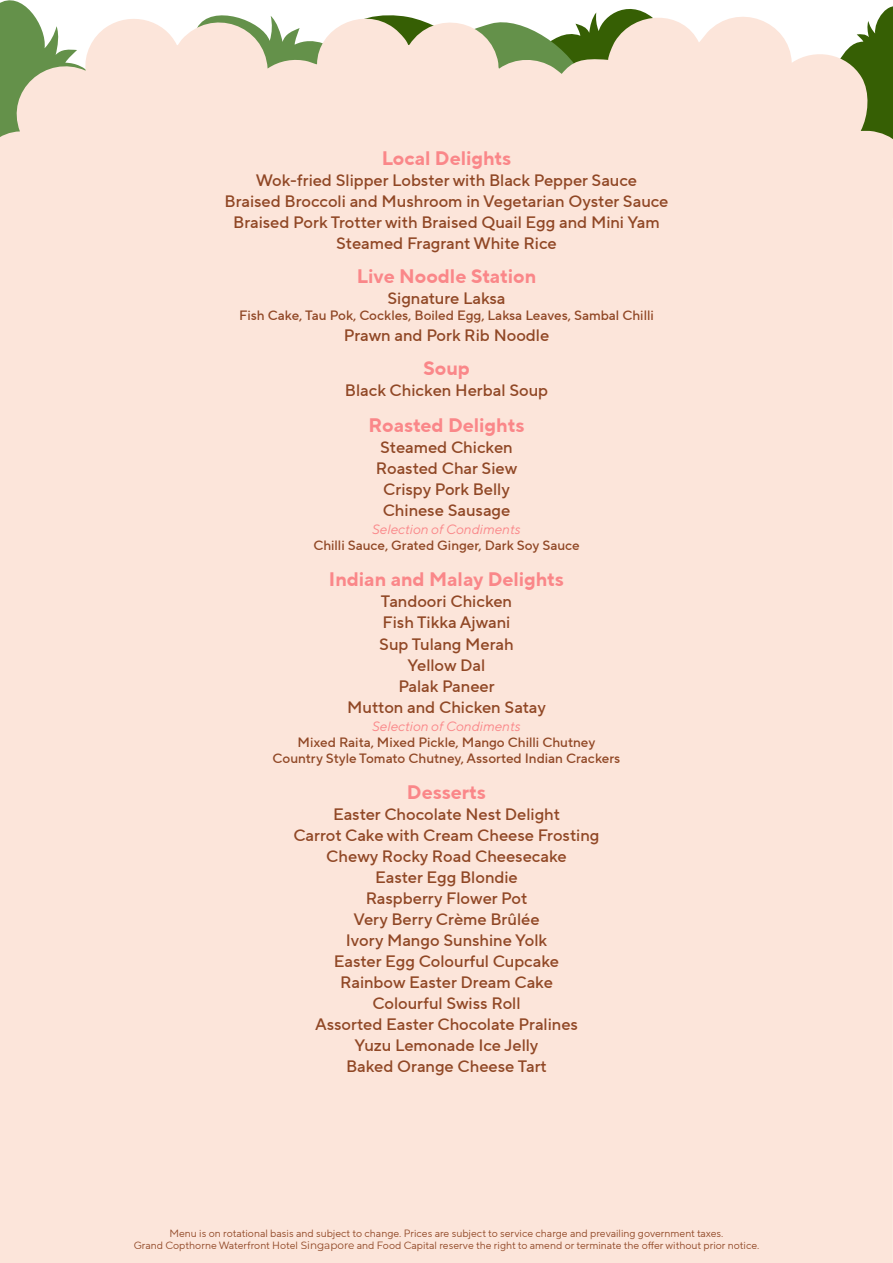
<style>
.page{position:relative;width:893px;height:1263px;background:#fff}
.page>*{position:absolute;margin:0;border:0;box-sizing:border-box;transform-origin:0 0}
.t1{font:700 19.5px "TT Norms Pro";color:#fa8789}
.t2{font:500 16.5px/21px "TT Norms Pro";color:#904725;text-align:center}
.t3{font:500 13.5px/16.2px "TT Norms Pro";color:#904725;text-align:center}
.t4{font:italic 13.5px "TT Norms";color:#fa8789}
.t5{font:10.5px/12.6px "TT Norms Pro";color:#904725;text-align:center}
.s1{font-family:"Montserrat"}
</style>
<div class="page">
<div style="left:0;top:1px;width:893px;height:1262px;background:#fce5da"></div>
<p class="t1" style="left:382px;top:143px;width:131px">Local Delights</p>
<p class="t2" style="left:225px;top:169px;width:445px">Wok-fried Slipper Lobster with Black Pepper Sauce<br>Braised Broccoli and Mushroom in Vegetarian Oyster Sauce Braised Pork Trotter with Braised Quail Egg and Mini Yam Steamed Fragrant White Rice</p>
<p class="t1" style="left:357px;top:262px;width:181px">Live Noodle Station</p>
<p class="t2" style="left:387px;top:287px;width:120px">Signature Laksa</p>
<p class="t3" style="left:239px;top:307px;width:416px">Fish Cake, Tau Pok, Cockles, Boiled Egg, Laksa Leaves, Sambal Chilli</p>
<p class="t2" style="left:344px;top:325px;width:207px">Prawn and Pork Rib Noodle</p>
<p class="t1" style="left:423px;top:354px;width:48px">Soup</p>
<p class="t2" style="left:345px;top:380px;width:205px">Black Chicken Herbal Soup</p>
<p class="t1" style="left:368px;top:411px;width:157px">Roasted Delights</p>
<p class="t2" style="left:376px;top:437px;width:143px">Steamed Chicken<br>Roasted Char Siew<br>Crispy Pork Belly<br>Chinese Sausage</p>
<p class="t4" style="left:372px;top:521px;width:150px">Selection of Condiments</p>
<p class="t3" style="left:313px;top:538px;width:268px">Chilli Sauce, Grated Ginger, Dark Soy Sauce</p>
<p class="t1" style="left:329px;top:565px;width:237px">Indian and Malay Delights</p>
<p class="t2" style="left:347px;top:591px;width:200px">Tandoori Chicken<br>Fish Tikka Ajwani<br>Sup Tulang Merah<br>Yellow Dal<br>Palak Paneer<br>Mutton and Chicken Satay</p>
<p class="t4" style="left:372px;top:717px;width:150px">Selection of Condiments</p>
<p class="t3" style="left:273px;top:734px;width:349px">Mixed Raita, Mixed Pickle, Mango Chilli Chutney<br>Country Style Tomato Chutney, Assorted Indian Crackers</p>
<p class="t1" style="left:407px;top:778px;width:81px">Desserts</p>
<p class="t2" style="left:293px;top:803px;width:307px">Easter Chocolate Nest Delight<br>Carrot Cake with Cream Cheese Frosting<br>Chewy Rocky Road Cheesecake<br>Easter Egg Blondie<br>Raspberry Flower Pot<br>Very Berry Crème Brûlée<br>Ivory Mango Sunshine Yolk<br>Easter Egg Colourful Cupcake<br>Rainbow Easter Dream Cake<br>Colourful Swiss Roll<br>Assorted Easter Chocolate Pralines<br>Yuzu Lemonade Ice Jelly<br>Baked Orange Cheese Tart</p>
<p class="t5" style="left:134px;top:1227px;width:627px">Menu is on rotational basis and subject to change. Prices are subject to service charge and prevailing government taxes.<br>Grand Copthorne Waterfront Hotel <span class="s1">Singapore</span> and Food Capital reserve the right to amend or terminate the offer without prior notice.</p>
</div>
